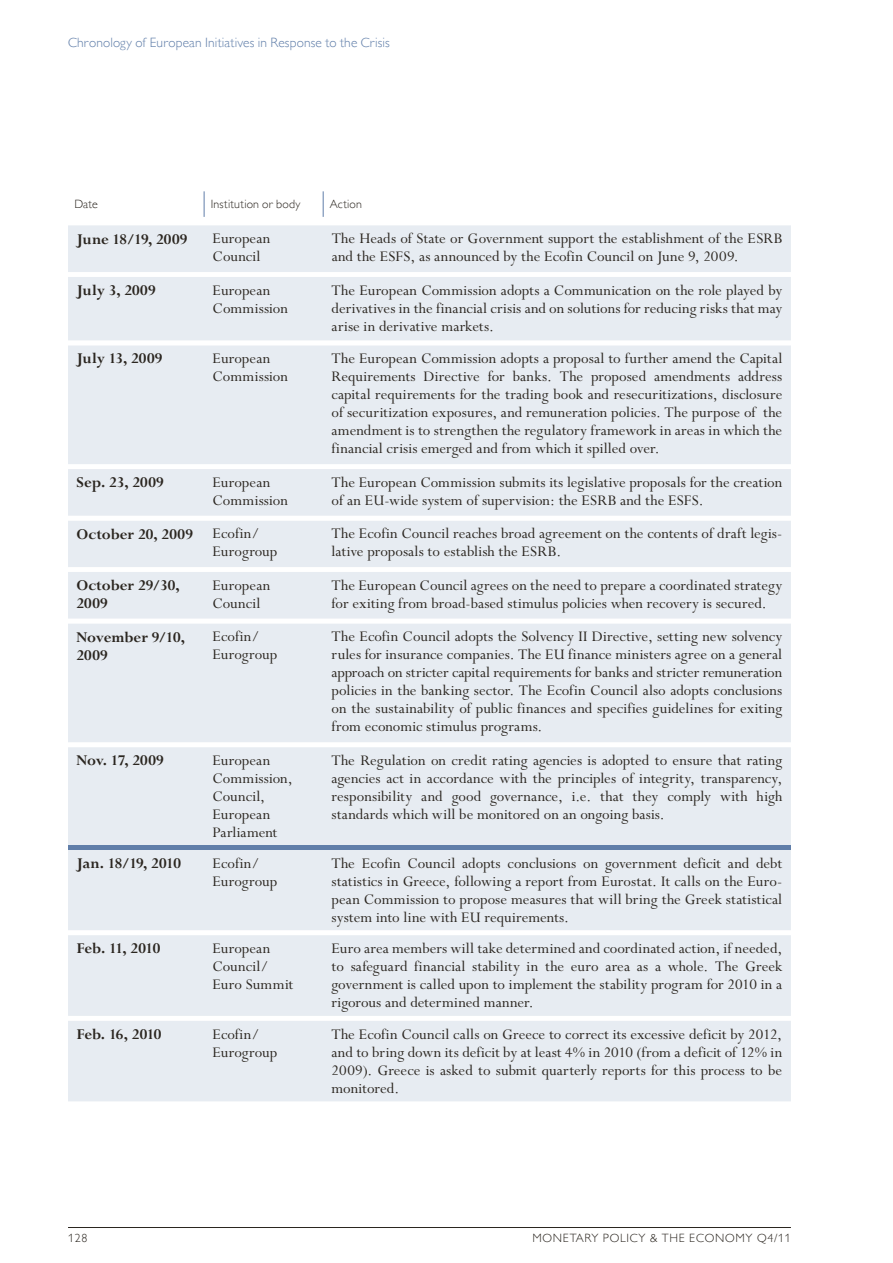
<style>
.page{position:relative;width:893px;height:1263px;background:#fff}
.page>*{position:absolute;margin:0;border:0;box-sizing:border-box;transform-origin:0 0}
.t1{font:16.5px/18px "Perpetua Std";letter-spacing:.005em;color:#2b2620}
.t2{font:700 16.5px/18px "Perpetua Std";letter-spacing:.005em;color:#2b2620}
.t3{font:700 16.5px "Perpetua Std";letter-spacing:-.02em;color:#2b2620}
.t4{font:700 16.5px "Perpetua Std";letter-spacing:-.015em;color:#2b2620}
.t5{font:300 13.5px "Gill Sans MT Pro";letter-spacing:.01em;color:#607ea9}
.t6{font:300 12px "Gill Sans MT Pro";letter-spacing:.06em;color:#2b2620}
.s1{font-weight:700}
</style>
<div class="page">
<hr style="left:68px;top:1227px;width:723px;height:1px;background:#2b2620">
<div style="left:68px;top:225px;width:723px;height:876px;background:#e7ecf2"></div>
<div style="left:68px;top:272px;width:723px;height:748px;background:#e7ecf2"></div>
<svg style="left:68px;top:619px;width:723px;height:4px"></svg>
<div style="left:68px;top:845px;width:723px;height:5px;background:#607ea9"></div>
<svg style="left:204px;top:191px;width:1px;height:26px"></svg>
<svg style="left:323px;top:191px;width:1px;height:26px"></svg>
<p class="t5" style="left:68px;top:35px;width:323px">Chronology of European I nitiatives in Response to the Crisis</p>
<p class="t6" style="left:74px;top:197px;width:25px">Date</p>
<p class="t6" style="left:211px;top:197px;width:91px">I nstitution or body</p>
<p class="t6" style="left:330px;top:197px;width:34px">Action</p>
<p class="t2" style="left:77px;top:230px;width:112px">June 18/19, 2009</p>
<p class="t1" style="left:213px;top:230px;width:59px">European<br>Council</p>
<p class="t1" style="left:332px;top:230px;width:452px">The Heads of State or Government support the establishment of the ESRB and the ESFS, as announced by the Ecofin Council on June 9, 2009.</p>
<p class="t2" style="left:77px;top:282px;width:81px">July 3, 2009</p>
<p class="t1" style="left:213px;top:282px;width:77px">European<br>Commission</p>
<p class="t1" style="left:332px;top:282px;width:452px;text-align:justify">The European Commission adopts a Communication on the role played by derivatives in the financial crisis and on solutions for reducing risks that may arise in derivative markets.</p>
<p class="t2" style="left:77px;top:350px;width:88px">July 13, 2009</p>
<p class="t1" style="left:213px;top:350px;width:77px">European<br>Commission</p>
<p class="t1" style="left:332px;top:350px;width:452px;text-align:justify">The European Commission adopts a proposal to further amend the Capital Requirements Directive for banks. The proposed amendments address capital requirements for the trading book and resecuritizations, disclosure of securitization exposures, and remuneration policies. The purpose of the amendment is to strengthen the regulatory framework in areas in which the financial crisis emerged and from which it spilled over.</p>
<p class="t2" style="left:76px;top:474px;width:89px">Sep. 23, 2009</p>
<p class="t1" style="left:213px;top:474px;width:77px">European<br>Commission</p>
<p class="t1" style="left:332px;top:474px;width:452px">The European Commission submits its legislative proposals for the creation of an EU-wide system of supervision: the ESRB and the ESFS.</p>
<p class="t1" style="left:213px;top:526px;width:66px;text-indent:-136px"><span class="s1">October 20, 2009</span> Ecofin/<br>Eurogroup</p>
<p class="t1" style="left:332px;top:525px;width:452px">The Ecofin Council reaches broad agreement on the contents of draft legis&shy;lative proposals to establish the ESRB.</p>
<p class="t2" style="left:76px;top:577px;width:105px">October 29/30,<br>2009</p>
<p class="t1" style="left:213px;top:577px;width:59px">European<br>Council</p>
<p class="t1" style="left:332px;top:577px;width:452px">The European Council agrees on the need to prepare a coordinated strategy for exiting from broad-based stimulus policies when recovery is secured.</p>
<p class="t2" style="left:76px;top:628px;width:110px">November 9/10,<br>2009</p>
<p class="t1" style="left:212px;top:628px;width:66px">Ecofin/<br>Eurogroup</p>
<p class="t1" style="left:332px;top:628px;width:452px;text-align:justify">The Ecofin Council adopts the Solvency II Directive, setting new solvency rules for insurance companies. The EU finance ministers agree on a general approach on stricter capital requirements for banks and stricter remuneration policies in the banking sector. The Ecofin Council also adopts conclusions on the sustainability of public finances and specifies guidelines for exiting from economic stimulus programs.</p>
<p class="t2" style="left:76px;top:752px;width:89px">Nov. 17, 2009</p>
<p class="t1" style="left:212px;top:752px;width:82px">European<br>Commission,<br>Council,<br>European<br>Parliament</p>
<p class="t1" style="left:332px;top:752px;width:452px;text-align:justify">The Regulation on credit rating agencies is adopted to ensure that rating agencies act in accordance with the principles of integrity, transparency, responsibility and good governance, i.e. that they comply with high standards which will be monitored on an ongoing basis.</p>
<p class="t3" style="left:76px;top:854px;width:106px">Jan. 18/19, 2010</p>
<p class="t1" style="left:212px;top:854px;width:66px">Ecofin/<br>Eurogroup</p>
<p class="t1" style="left:332px;top:854px;width:452px;text-align:justify">The Ecofin Council adopts conclusions on government deficit and debt statistics in Greece, following a report from Eurostat. It calls on the Euro&shy;pean Commission to propose measures that will bring the Greek statistical system into line with EU requirements.</p>
<p class="t4" style="left:76px;top:940px;width:85px">Feb. 11, 2010</p>
<p class="t1" style="left:212px;top:940px;width:82px">European<br>Council/<br>Euro Summit</p>
<p class="t1" style="left:331px;top:940px;width:452px;text-align:justify">Euro area members will take determined and coordinated action, if needed, to safeguard financial stability in the euro area as a whole. The Greek government is called upon to implement the stability program for 2010 in a rigorous and determined manner.</p>
<p class="t2" style="left:76px;top:1025px;width:87px">Feb. 16, 2010</p>
<p class="t1" style="left:212px;top:1025px;width:66px">Ecofin/<br>Eurogroup</p>
<p class="t1" style="left:331px;top:1025px;width:452px;text-align:justify">The Ecofin Council calls on Greece to correct its excessive deficit by 2012, and to bring down its deficit by at least 4% in 2010 (from a deficit of 12% in 2009). Greece is asked to submit quarterly reports for this process to be monitored.</p>
<p class="t6" style="left:68px;top:1231px;width:21px">128</p>
<p class="t6" style="left:532px;top:1231px;width:260px">Monetary Policy &amp; the Economy Q4/11</p>
</div>
